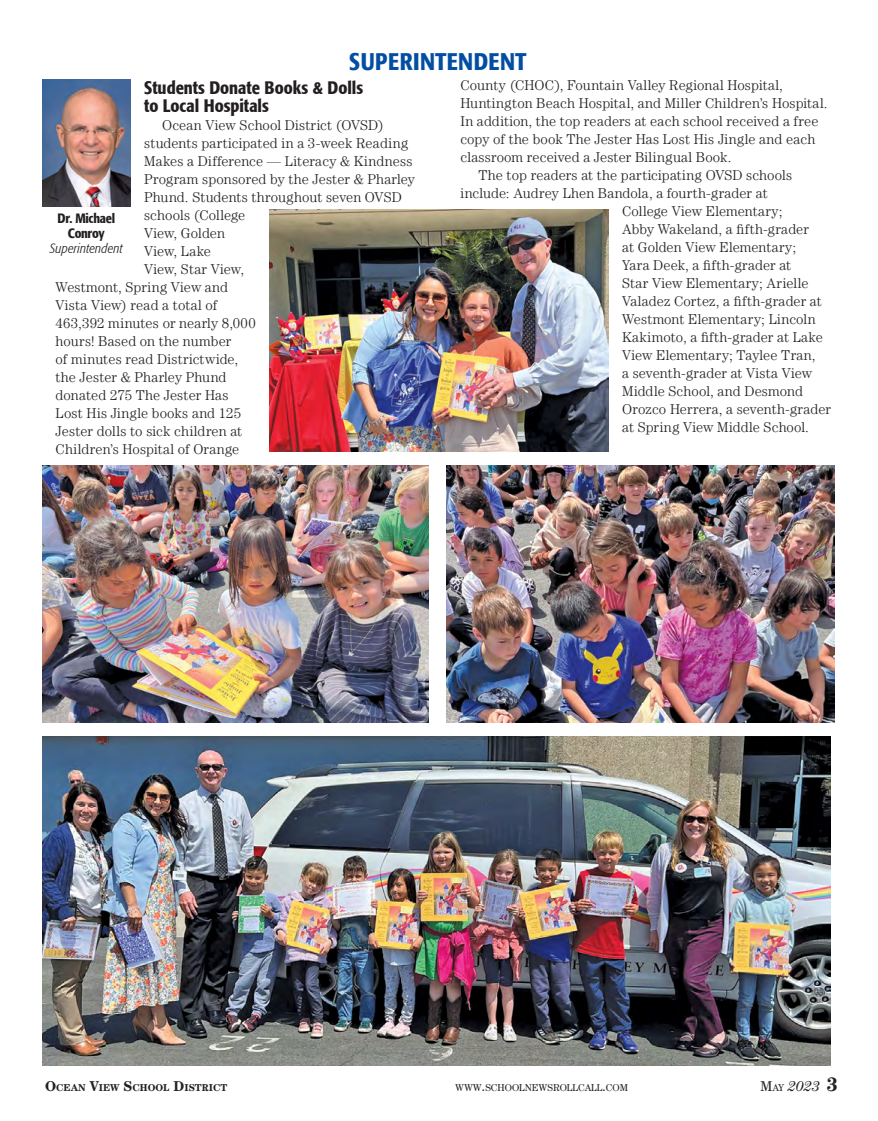
<style>
.page{position:relative;width:878px;height:1121px;background:#fff}
.page>*{position:absolute;margin:0;border:0;box-sizing:border-box;transform-origin:0 0}
.t1{font:500 condensed 24px "Formata";letter-spacing:.02em;color:#034ea2}
.t2{font:500 condensed 18px/18px "Formata";color:#231f20}
.t3{font:300 14.25px "Century LT";letter-spacing:.01em;color:#231f20}
.t4{font:italic 14.25px "Century LT";color:#231f20}
.t5{font:500 condensed 13.5px/15px "Formata";letter-spacing:-.02em;color:#231f20;text-align:center}
.t6{font:italic 300 condensed 13.5px "Formata";letter-spacing:.005em;color:#231f20}
.t7{font:10.05px "Century LT";color:#231f20}
.t8{font:700 10.05px "Century LT";color:#231f20}
.s1{font-size:14.25px}
.s2{font-style:normal}
.s3{font-style:normal;font-size:10.05px}
.s4{font-weight:700;font-style:normal;font-size:19.5px}
</style>
<div class="page">
<img style="left:42px;top:80px;width:89px;height:126px">
<img style="left:42px;top:736px;width:788px;height:329px">
<img style="left:42px;top:466px;width:387px;height:256px">
<img style="left:447px;top:466px;width:387px;height:256px">
<img style="left:269px;top:209px;width:339px;height:242px">
<h1 class="t1" style="left:349px;top:47px;width:179px">SUPERINTENDENT</h1>
<p class="t2" style="left:144px;top:78px;width:220px">Students Donate Books &amp; Dolls to Local Hospitals</p>
<p class="t3" style="left:162px;top:117px;width:223px">Ocean View School District (OVSD)</p>
<p class="t3" style="left:144px;top:135px;width:266px">students participated in a 3-week Reading</p>
<p class="t3" style="left:144px;top:153px;width:270px">Makes a Difference — Literacy &amp; Kindness</p>
<p class="t3" style="left:144px;top:171px;width:272px">Program sponsored by the Jester &amp; Pharley</p>
<p class="t3" style="left:144px;top:189px;width:259px">Phund. Students throughout seven OVSD</p>
<p class="t3" style="left:144px;top:207px;width:103px">schools (College</p>
<p class="t3" style="left:144px;top:225px;width:82px">View, Golden</p>
<p class="t3" style="left:144px;top:243px;width:68px">View, Lake</p>
<p class="t3" style="left:144px;top:261px;width:101px">View, Star View,</p>
<p class="t3" style="left:56px;top:279px;width:174px">Westmont, Spring View and</p>
<p class="t3" style="left:56px;top:297px;width:163px">Vista View) read a total of</p>
<p class="t3" style="left:56px;top:315px;width:202px">463,392 minutes or nearly 8,000</p>
<p class="t3" style="left:56px;top:333px;width:177px">hours! Based on the number</p>
<p class="t3" style="left:56px;top:351px;width:184px">of minutes read Districtwide,</p>
<p class="t3" style="left:56px;top:369px;width:172px">the Jester &amp; Pharley Phund</p>
<p class="t3" style="left:56px;top:387px;width:174px">donated 275 The Jester Has</p>
<p class="t3" style="left:56px;top:405px;width:187px">Lost His Jingle books and 125</p>
<p class="t3" style="left:56px;top:423px;width:188px">Jester dolls to sick children at</p>
<p class="t3" style="left:56px;top:441px;width:185px">Children’s Hospital of Orange</p>
<p class="t5" style="left:58px;top:211px;width:59px">Dr. Michael<br>Conroy</p>
<p class="t6" style="left:50px;top:241px;width:74px">Superintendent</p>
<p class="t3" style="left:460px;top:77px;width:324px">County (CHOC), Fountain Valley Regional Hospital,</p>
<p class="t3" style="left:460px;top:95px;width:368px">Huntington Beach Hospital, and Miller Children’s Hospital.</p>
<p class="t3" style="left:460px;top:113px;width:359px">In addition, the top readers at each school received a free</p>
<p class="t3" style="left:460px;top:131px;width:356px">copy of the book The Jester Has Lost His Jingle and each</p>
<p class="t3" style="left:460px;top:149px;width:272px">classroom received a Jester Bilingual Book.</p>
<p class="t3" style="left:478px;top:167px;width:315px">The top readers at the participating OVSD schools</p>
<p class="t3" style="left:460px;top:185px;width:309px">include: Audrey Lhen Bandola, a fourth-grader at</p>
<p class="t3" style="left:622px;top:203px;width:162px">College View Elementary;</p>
<p class="t3" style="left:622px;top:221px;width:188px">Abby Wakeland, a fifth-grader</p>
<p class="t3" style="left:622px;top:239px;width:175px">at Golden View Elementary;</p>
<p class="t3" style="left:622px;top:257px;width:171px">Yara Deek, a fifth-grader at</p>
<p class="t3" style="left:622px;top:275px;width:188px">Star View Elementary; Arielle</p>
<p class="t3" style="left:622px;top:293px;width:201px">Valadez Cortez, a fifth-grader at</p>
<p class="t3" style="left:622px;top:311px;width:195px">Westmont Elementary; Lincoln</p>
<p class="t3" style="left:622px;top:329px;width:202px">Kakimoto, a fifth-grader at Lake</p>
<p class="t3" style="left:622px;top:347px;width:195px">View Elementary; Taylee Tran,</p>
<p class="t3" style="left:622px;top:365px;width:191px">a seventh-grader at Vista View</p>
<p class="t3" style="left:622px;top:383px;width:182px">Middle School, and Desmond</p>
<p class="t3" style="left:622px;top:401px;width:210px">Orozco Herrera, a seventh-grader</p>
<p class="t3" style="left:622px;top:419px;width:188px">at Spring View Middle School.</p>
<p class="t8" style="left:45px;top:1081px;width:184px"><span class="s1">O</span>CEAN <span class="s1">V</span>IEW <span class="s1">S</span>CHOOL <span class="s1">D</span>ISTRICT</p>
<p class="t7" style="left:455px;top:1081px;width:174px">WWW<span class="s1">.</span>SCHOOLNEWSROLLCALL<span class="s1">.</span>COM</p>
<p class="t4" style="left:760px;top:1077px;width:79px"><span class="s2">M</span><span class="s3">AY</span> 2023 <span class="s4">3</span></p>
</div>
